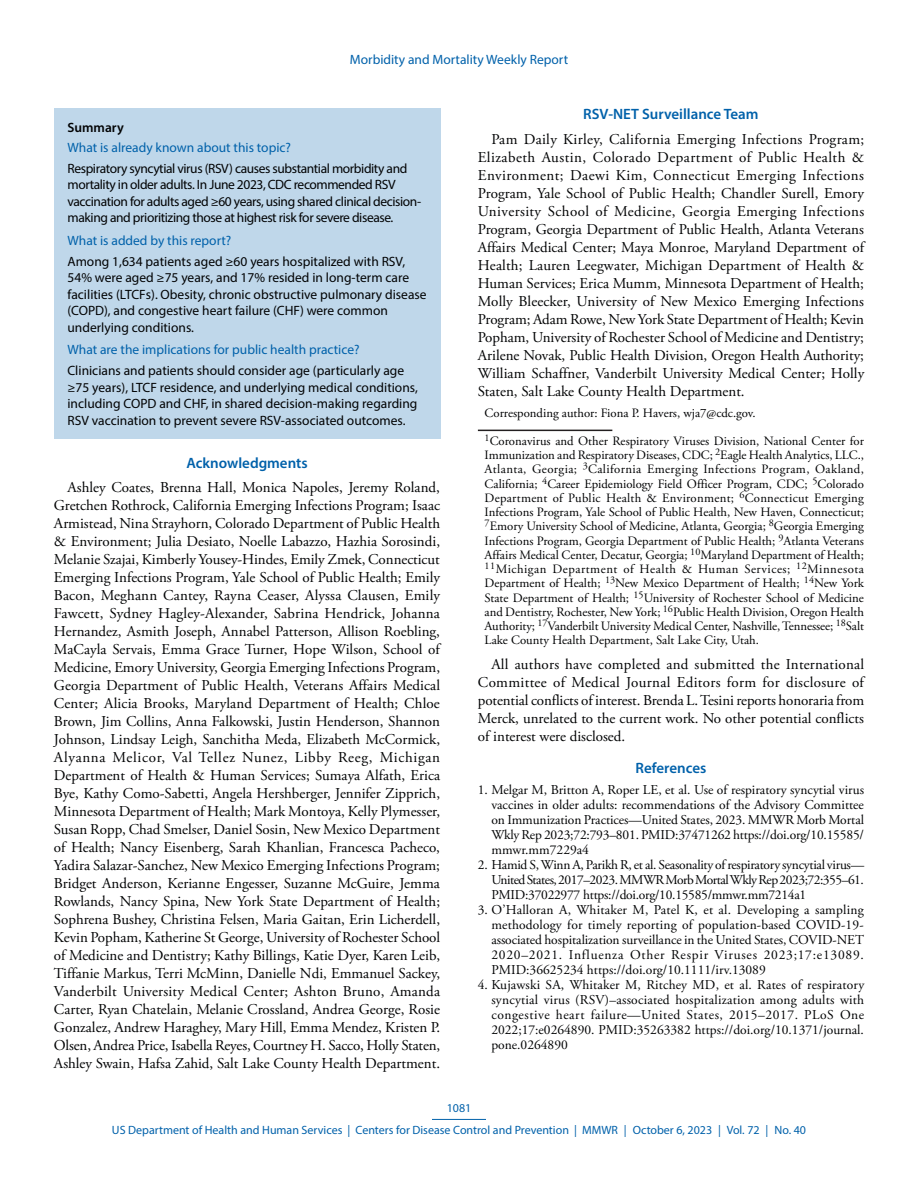
<style>
.page{position:relative;width:918px;height:1188px;background:#fff}
.page>*{position:absolute;margin:0;border:0;box-sizing:border-box;transform-origin:0 0}
.Acknowledgment{font:15px/18px "Adobe Garamond Pro";color:#010203;text-align:justify}
.Committee_Workgroup_Names{font:15px/18px "Adobe Garamond Pro";color:#010203;text-align:justify}
.Conflict_of_Interest{font:15px/18px "Adobe Garamond Pro";color:#010203;text-align:justify}
.Committee_Workgroup_Title{font:600 15px "Myriad Pro";color:#0061aa}
.Acknowledgment_Head{font:600 15px "Myriad Pro";color:#0061aa}
.Ref_Title{font:600 15px "Myriad Pro";color:#0061aa}
.References{font:13.5px/15px "Adobe Garamond Pro";color:#010203;text-align:justify}
.Summary_Box_Text{font:13.5px/16.5px "Myriad Pro";color:#010203}
.Summary_Box_Text-2{font:13.5px/16.5px "Myriad Pro";letter-spacing:-.03em;color:#010203}
.Summary_Box_Heading{font:13.5px "Myriad Pro";color:#0061aa}
.Summary_Box_Ttile{font:600 13.5px "Myriad Pro";color:#010203}
.Author_Affiliations{font:12.75px/14.2px "Adobe Garamond Pro";color:#010203;text-align:justify}
.Corresponding_Author{font:12.75px "Adobe Garamond Pro";color:#010203}
.t1{font:12px/21.8px "Myriad Pro";color:#0061aa;text-align:center}
</style>
<div class="page">
<hr style="left:432px;top:1119px;width:54px;height:1px;background:#0061aa">
<div style="left:54px;top:108px;width:386px;height:330px;background:#bfd7ea"></div>
<hr style="left:478px;top:430px;width:134px;height:1px;background:#231f20">
<p class="Summary_Box_Heading" style="left:350px;top:51px;width:220px">Morbidity and Mortality Weekly Report</p>
<h1 class="Summary_Box_Ttile" style="left:68px;top:119px;width:58px">Summary</h1>
<h1 class="Summary_Box_Heading" style="left:68px;top:139px;width:225px">What is already known about this topic?</h1>
<p class="Summary_Box_Text-2" style="left:68px;top:160px;width:355px">Respiratory syncytial virus (RSV) causes substantial morbidity and mortality in older adults. In June 2023, CDC recommended RSV vaccination for adults aged ≥60 years, using shared clinical decision&shy;making and prioritizing those at highest risk for severe disease.</p>
<h1 class="Summary_Box_Heading" style="left:68px;top:232px;width:165px">What is added by this report?</h1>
<p class="Summary_Box_Text" style="left:68px;top:253px;width:361px">Among 1,634 patients aged ≥60 years hospitalized with RSV, 54% were aged ≥75 years, and 17% resided in long-term care facilities (LTCFs). Obesity, chronic obstructive pulmonary disease (COPD), and congestive heart failure (CHF) were common underlying conditions.</p>
<h1 class="Summary_Box_Heading" style="left:68px;top:342px;width:294px">What are the implications for public health practice?</h1>
<p class="Summary_Box_Text" style="left:68px;top:362px;width:352px">Clinicians and patients should consider age (particularly age ≥75 years), LTCF residence, and underlying medical conditions, including COPD and CHF, in shared decision-making regarding RSV vaccination to prevent severe RSV-associated outcomes.</p>
<h1 class="Acknowledgment_Head" style="left:186px;top:453px;width:123px">Acknowledgments</h1>
<p class="Acknowledgment" style="left:54px;top:479px;width:388px;text-indent:13px">Ashley Coates, Brenna Hall, Monica Napoles, Jeremy Roland, Gretchen Rothrock, California Emerging Infections Program; Isaac Armistead, Nina Strayhorn, Colorado Department of Public Health &amp; Environment; Julia Desiato, Noelle Labazzo, Hazhia Sorosindi, Melanie Szajai, Kimberly Yousey-Hindes, Emily Zmek, Connecticut Emerging Infections Program, Yale School of Public Health; Emily Bacon, Meghann Cantey, Rayna Ceaser, Alyssa Clausen, Emily Fawcett, Sydney Hagley-Alexander, Sabrina Hendrick, Johanna Hernandez, Asmith Joseph, Annabel Patterson, Allison Roebling, MaCayla Servais, Emma Grace Turner, Hope Wilson, School of Medicine, Emory University, Georgia Emerging Infections Program, Georgia Department of Public Health, Veterans Affairs Medical Center; Alicia Brooks, Maryland Department of Health; Chloe Brown, Jim Collins, Anna Falkowski, Justin Henderson, Shannon Johnson, Lindsay Leigh, Sanchitha Meda, Elizabeth McCormick, Alyanna Melicor, Val Tellez Nunez, Libby Reeg, Michigan Department of Health &amp; Human Services; Sumaya Alfath, Erica Bye, Kathy Como-Sabetti, Angela Hershberger, Jennifer Zipprich, Minnesota Department of Health; Mark Montoya, Kelly Plymesser, Susan Ropp, Chad Smelser, Daniel Sosin, New Mexico Department of Health; Nancy Eisenberg, Sarah Khanlian, Francesca Pacheco, Yadira Salazar-Sanchez, New Mexico Emerging Infections Program; Bridget Anderson, Kerianne Engesser, Suzanne McGuire, Jemma Rowlands, Nancy Spina, New York State Department of Health; Sophrena Bushey, Christina Felsen, Maria Gaitan, Erin Licherdell, Kevin Popham, Katherine St George, University of Rochester School of Medicine and Dentistry; Kathy Billings, Katie Dyer, Karen Leib, Tiffanie Markus, Terri McMinn, Danielle Ndi, Emmanuel Sackey, Vanderbilt University Medical Center; Ashton Bruno, Amanda Carter, Ryan Chatelain, Melanie Crossland, Andrea George, Rosie Gonzalez, Andrew Haraghey, Mary Hill, Emma Mendez, Kristen P.<br>Olsen, Andrea Price, Isabella Reyes, Courtney H. Sacco, Holly Staten, Ashley Swain, Hafsa Zahid, Salt Lake County Health Department.</p>
<p class="Committee_Workgroup_Title" style="left:583px;top:105px;width:177px">RSV-NET Surveillance Team</p>
<p class="Committee_Workgroup_Names" style="left:478px;top:131px;width:388px;text-indent:14px">Pam Daily Kirley, California Emerging Infections Program; Elizabeth Austin, Colorado Department of Public Health &amp; Environment; Daewi Kim, Connecticut Emerging Infections Program, Yale School of Public Health; Chandler Surell, Emory University School of Medicine, Georgia Emerging Infections Program, Georgia Department of Public Health, Atlanta Veterans Affairs Medical Center; Maya Monroe, Maryland Department of Health; Lauren Leegwater, Michigan Department of Health &amp; Human Services; Erica Mumm, Minnesota Department of Health; Molly Bleecker, University of New Mexico Emerging Infections Program; Adam Rowe, New York State Department of Health; Kevin Popham, University of Rochester School of Medicine and Dentistry; Arilene Novak, Public Health Division, Oregon Health Authority; William Schaffner, Vanderbilt University Medical Center; Holly Staten, Salt Lake County Health Department.</p>
<p class="Corresponding_Author" style="left:485px;top:405px;width:273px">Corresponding author: Fiona P. Havers, wja7@cdc.gov.</p>
<p class="Author_Affiliations" style="left:485px;top:434px;width:381px"><sup>1</sup>Coronavirus and Other Respiratory Viruses Division, National Center for Immunization and Respiratory Diseases, CDC; <sup>2</sup>Eagle Health Analytics, LLC., Atlanta, Georgia; <sup>3</sup>California Emerging Infections Program, Oakland, California; <sup>4</sup>Career Epidemiology Field Officer Program, CDC; <sup>5</sup>Colorado Department of Public Health &amp; Environment; <sup>6</sup>Connecticut Emerging Infections Program, Yale School of Public Health, New Haven, Connecticut; <sup>7</sup>Emory University School of Medicine, Atlanta, Georgia; <sup>8</sup>Georgia Emerging Infections Program, Georgia Department of Public Health; <sup>9</sup>Atlanta Veterans Affairs Medical Center, Decatur, Georgia; <sup>10</sup>Maryland Department of Health; <sup>11</sup>Michigan Department of Health &amp; Human Services; <sup>12</sup>Minnesota Department of Health; <sup>13</sup>New Mexico Department of Health; <sup>14</sup>New York State Department of Health; <sup>15</sup>University of Rochester School of Medicine and Dentistry, Rochester, New York; <sup>16</sup>Public Health Division, Oregon Health Authority; <sup>17</sup>Vanderbilt University Medical Center, Nashville, Tennessee; <sup>18</sup>Salt Lake County Health Department, Salt Lake City, Utah.</p>
<p class="Conflict_of_Interest" style="left:478px;top:656px;width:388px;text-indent:14px">All authors have completed and submitted the International Committee of Medical Journal Editors form for disclosure of potential conflicts of interest. Brenda L. Tesini reports honoraria from Merck, unrelated to the current work. No other potential conflicts of interest were disclosed.</p>
<h1 class="Ref_Title" style="left:636px;top:758px;width:72px">References</h1>
<p class="References" style="left:491px;top:783px;width:374px;text-indent:-13px">1. Melgar M, Britton A, Roper LE, et al. Use of respiratory syncytial virus vaccines in older adults: recommendations of the Advisory Committee on Immunization Practices—United States, 2023. MMWR Morb Mortal Wkly Rep 2023;72:793–801. PMID:37471262 https://doi.org/10.15585/ mmwr.mm7229a4</p>
<p class="References" style="left:491px;top:858px;width:374px;text-indent:-14px">2. Hamid S, Winn A, Parikh R, et al. Seasonality of respiratory syncytial virus— United States, 2017–2023. MMWR Morb Mortal Wkly Rep 2023;72:355–61.<br>PMID:37022977 https://doi.org/10.15585/mmwr.mm7214a1</p>
<p class="References" style="left:491px;top:903px;width:374px;text-indent:-14px">3. O’Halloran A, Whitaker M, Patel K, et al. Developing a sampling methodology for timely reporting of population-based COVID-19- associated hospitalization surveillance in the United States, COVID-NET 2020–2021. Influenza Other Respir Viruses 2023;17:e13089.<br>PMID:36625234 https://doi.org/10.1111/irv.13089</p>
<p class="References" style="left:491px;top:978px;width:374px;text-indent:-14px">4. Kujawski SA, Whitaker M, Ritchey MD, et al. Rates of respiratory syncytial virus (RSV)–associated hospitalization among adults with congestive heart failure—United States, 2015–2017. PLoS One 2022;17:e0264890. PMID:35263382 https://doi.org/10.1371/journal. pone.0264890</p>
<p class="t1" style="left:112px;top:1097px;width:696px">1081<br>US Department of Health and Human Services | Centers for Disease Control and Prevention | MMWR | October 6, 2023 | Vol. 72 | No. 40</p>
</div>
